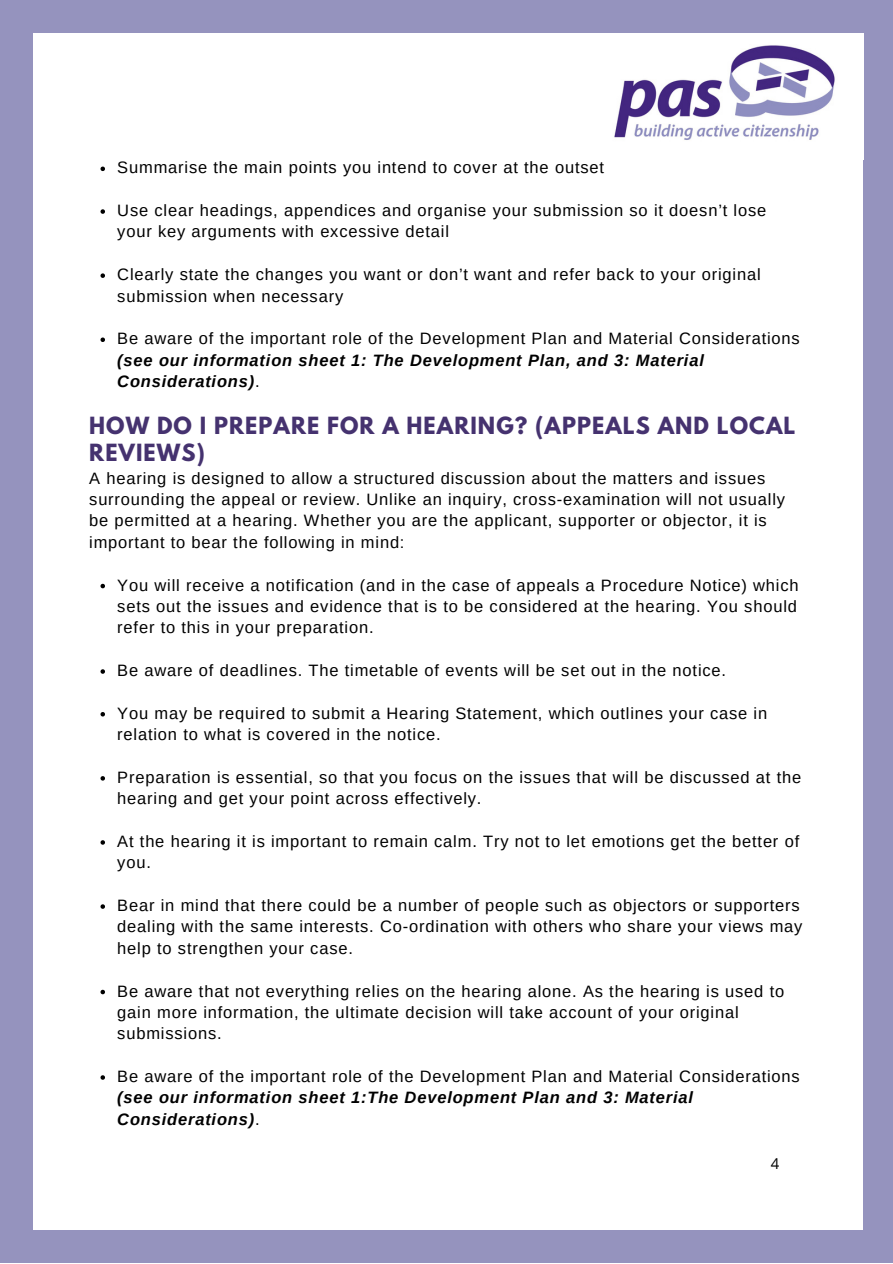
<style>
.page{position:relative;width:893px;height:1264px;background:#fff}
.page>*{position:absolute;margin:0;border:0;box-sizing:border-box;transform-origin:0 0}
.t1{font:700 21px/27px "League Spartan";letter-spacing:.05em;color:#45326f}
.t2{font:16.5px/21.3px "Arimo";letter-spacing:.05em;color:#000}
.t3{font:italic 700 16.5px/21.3px "Arimo";letter-spacing:.05em;color:#000}
.t4{font:15px "Open Sans";color:#000}
.s1{font-weight:400;font-style:normal}
</style>
<div class="page">
<div style="left:0;top:0;width:892px;height:1262px;background:#9593be"></div>
<div style="left:34px;top:33px;width:828px;height:1196px;background:#fff"></div>
<img style="left:614px;top:33px;width:249px;height:126px">
<svg style="left:100px;top:166px;width:5px;height:5px"></svg>
<svg style="left:100px;top:209px;width:5px;height:5px"></svg>
<svg style="left:100px;top:273px;width:5px;height:5px"></svg>
<svg style="left:100px;top:337px;width:5px;height:5px"></svg>
<svg style="left:100px;top:584px;width:5px;height:4px"></svg>
<svg style="left:100px;top:669px;width:5px;height:4px"></svg>
<svg style="left:100px;top:712px;width:5px;height:4px"></svg>
<svg style="left:100px;top:776px;width:5px;height:4px"></svg>
<svg style="left:100px;top:840px;width:5px;height:4px"></svg>
<svg style="left:100px;top:904px;width:5px;height:4px"></svg>
<svg style="left:100px;top:989px;width:5px;height:5px"></svg>
<svg style="left:100px;top:1075px;width:5px;height:4px"></svg>
<p class="t2" style="left:117px;top:157px;width:488px">Summarise the main points you intend to cover at the outset</p>
<p class="t2" style="left:117px;top:200px;width:650px">Use clear headings, appendices and organise your submission so it doesn’t lose your key arguments with excessive detail</p>
<p class="t2" style="left:117px;top:264px;width:644px">Clearly state the changes you want or don’t want and refer back to your original submission when necessary</p>
<p class="t2" style="left:117px;top:328px;width:684px">Be aware of the important role of the Development Plan and Material Considerations</p>
<p class="t3" style="left:117px;top:349px;width:588px">(see our information sheet 1: The Development Plan, and 3: Material<br>Considerations)<span class="s1">.</span></p>
<p class="t1" style="left:89px;top:415px;width:707px">HOW DO I PREPARE FOR A HEARING? (APPEALS AND LOCAL<br>REVIEWS)</p>
<p class="t2" style="left:89px;top:467px;width:697px">A hearing is designed to allow a structured discussion about the matters and issues surrounding the appeal or review. Unlike an inquiry, cross-examination will not usually be permitted at a hearing. Whether you are the applicant, supporter or objector, it is important to bear the following in mind:</p>
<p class="t2" style="left:117px;top:574px;width:682px;text-align:justify">You will receive a notification (and in the case of appeals a Procedure Notice) which sets out the issues and evidence that is to be considered at the hearing. You should refer to this in your preparation.</p>
<p class="t2" style="left:117px;top:659px;width:610px">Be aware of deadlines. The timetable of events will be set out in the notice.</p>
<p class="t2" style="left:117px;top:702px;width:651px">You may be required to submit a Hearing Statement, which outlines your case in relation to what is covered in the notice.</p>
<p class="t2" style="left:117px;top:766px;width:685px">Preparation is essential, so that you focus on the issues that will be discussed at the hearing and get your point across effectively.</p>
<p class="t2" style="left:117px;top:830px;width:683px">At the hearing it is important to remain calm. Try not to let emotions get the better of you.</p>
<p class="t2" style="left:117px;top:894px;width:686px">Bear in mind that there could be a number of people such as objectors or supporters dealing with the same interests. Co-ordination with others who share your views may help to strengthen your case.</p>
<p class="t2" style="left:117px;top:980px;width:668px">Be aware that not everything relies on the hearing alone. As the hearing is used to gain more information, the ultimate decision will take account of your original submissions.</p>
<p class="t2" style="left:117px;top:1065px;width:684px">Be aware of the important role of the Development Plan and Material Considerations</p>
<p class="t3" style="left:117px;top:1086px;width:577px">(see our information sheet 1:The Development Plan and 3: Material<br>Considerations)<span class="s1">.</span></p>
<p class="t4" style="left:770px;top:1153px;width:10px">4</p>
</div>
